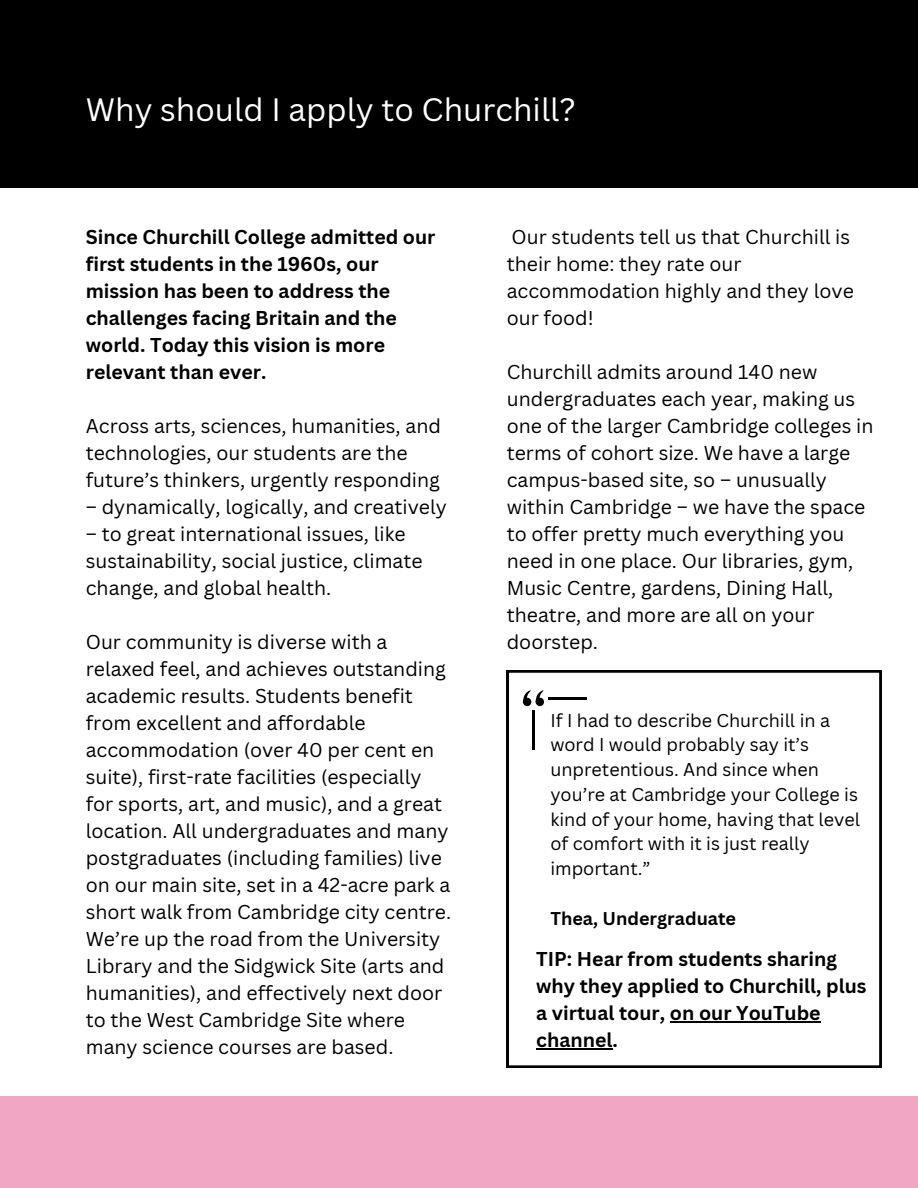
<style>
.page{position:relative;width:918px;height:1188px;background:#fff}
.page>*{position:absolute;margin:0;border:0;box-sizing:border-box;transform-origin:0 0}
.t1{font:31.5px "Canva Sans";color:#fff}
.t2{font:19.5px/27px "Canva Sans";color:#000}
.t3{font:700 19.5px/27px "Canva Sans";color:#000}
.t4{font:18px/24.8px "Canva Sans";color:#000}
.t5{font:700 18px "Canva Sans";color:#000}
</style>
<div class="page">
<div style="left:0;top:1096px;width:918px;height:92px;background:#f1a7c3"></div>
<div style="left:0;top:0;width:918px;height:187px;background:#000"></div>
<svg style="left:507px;top:670px;width:374px;height:398px"></svg>
<hr style="left:670px;top:1021px;width:151px;height:2px;background:#000">
<hr style="left:536px;top:1048px;width:77px;height:2px;background:#000">
<svg style="left:522px;top:690px;width:22px;height:15px"></svg>
<hr style="left:533px;top:711px;width:2px;height:39px;background:#000">
<hr style="left:549px;top:697px;width:38px;height:2px;background:#000">
<h1 class="t1" style="left:86px;top:91px;width:491px">Why should I apply to Churchill?</h1>
<p class="t3" style="left:86px;top:223px;width:351px">Since Churchill College admitted our first students in the 1960s, our mission has been to address the challenges facing Britain and the world. Today this vision is more relevant than ever.</p>
<p class="t2" style="left:86px;top:412px;width:357px">Across arts, sciences, humanities, and technologies, our students are the future’s thinkers, urgently responding</p>
<p class="t2" style="left:86px;top:493px;width:363px">– dynamically, logically, and creatively</p>
<p class="t2" style="left:86px;top:520px;width:338px">– to great international issues, like sustainability, social justice, climate change, and global health.</p>
<p class="t2" style="left:86px;top:628px;width:367px">Our community is diverse with a relaxed feel, and achieves outstanding academic results. Students benefit from excellent and affordable accommodation (over 40 per cent en suite), first-rate facilities (especially for sports, art, and music), and a great location. All undergraduates and many postgraduates (including families) live on our main site, set in a 42-acre park a short walk from Cambridge city centre.<br>We’re up the road from the University Library and the Sidgwick Site (arts and humanities), and effectively next door to the West Cambridge Site where many science courses are based.</p>
<p class="t2" style="left:507px;top:223px;width:349px">Our students tell us that Churchill is their home: they rate our accommodation highly and they love our food!</p>
<p class="t2" style="left:507px;top:358px;width:368px">Churchill admits around 140 new undergraduates each year, making us one of the larger Cambridge colleges in terms of cohort size. We have a large campus-based site, so – unusually within Cambridge – we have the space to offer pretty much everything you need in one place. Our libraries, gym, Music Centre, gardens, Dining Hall, theatre, and more are all on your doorstep.</p>
<p class="t4" style="left:550px;top:708px;width:311px">If I had to describe Churchill in a word I would probably say it’s unpretentious. And since when you’re at Cambridge your College is kind of your home, having that level of comfort with it is just really important.”</p>
<p class="t5" style="left:550px;top:907px;width:187px">Thea, Undergraduate</p>
<p class="t3" style="left:536px;top:946px;width:332px">TIP: Hear from students sharing why they applied to Churchill, plus a virtual tour, on our YouTube channel.</p>
</div>
